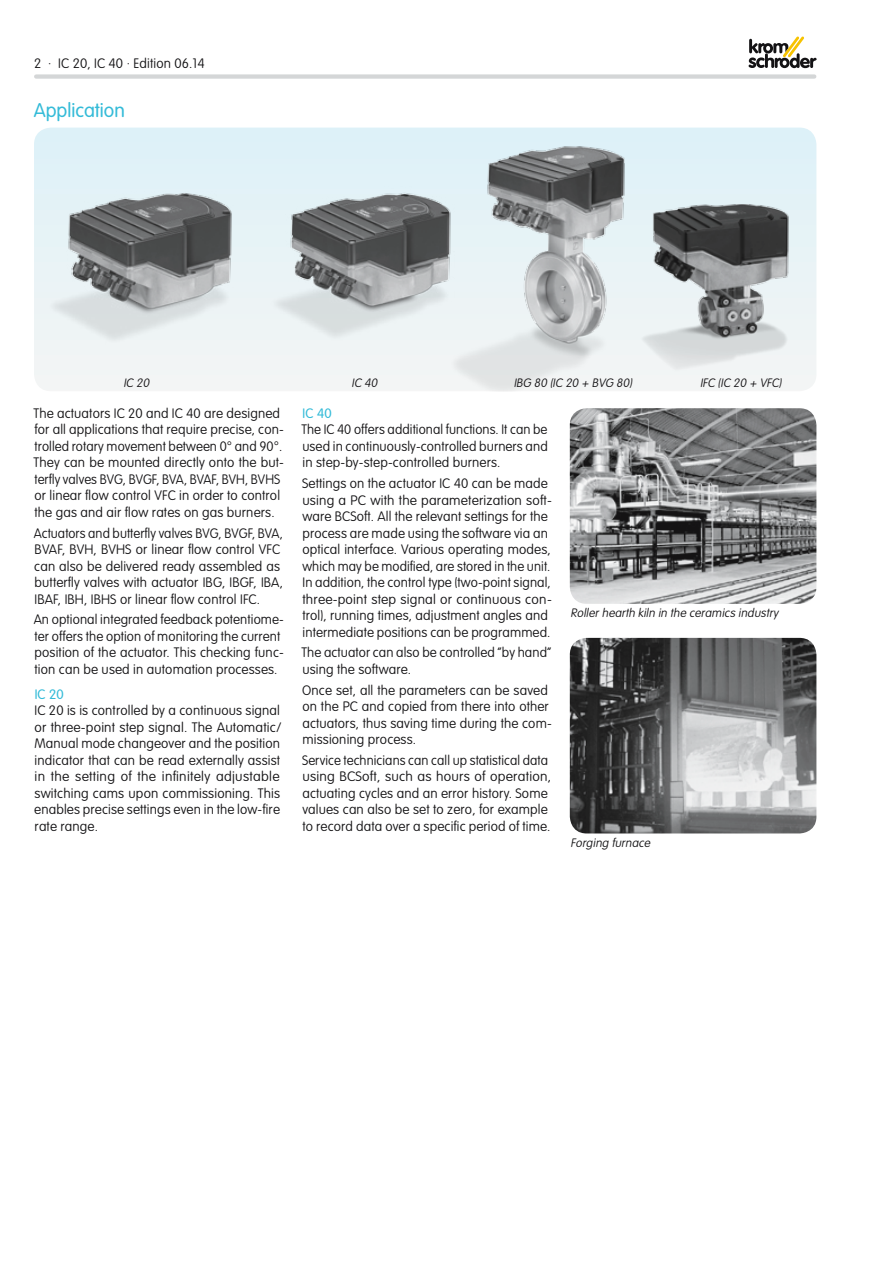
<style>
.page{position:relative;width:893px;height:1263px;background:#fff}
.page>*{position:absolute;margin:0;border:0;box-sizing:border-box;transform-origin:0 0}
.t1{font:300 19.5px "VAG Rounded Std";color:#34bbd8}
.t2{font:100 13.5px/16.5px "VAG Rounded Std";letter-spacing:.01em;color:#131214}
.t3{font:300 13.5px "VAG Rounded Std";letter-spacing:.01em;color:#34bbd8}
.t4{font:italic 100 12px "VAG Rounded Std";color:#131214}
</style>
<div class="page">
<svg style="left:749px;top:36px;width:68px;height:32px"></svg>
<div style="left:36px;top:74px;width:778px;height:5px;background:#d4d6d7"></div>
<img style="left:570px;top:408px;width:246px;height:196px">
<img style="left:570px;top:638px;width:246px;height:195px">
<svg style="left:34px;top:128px;width:782px;height:262px"></svg>
<img style="left:40px;top:192px;width:194px;height:161px">
<img style="left:634px;top:204px;width:156px;height:175px">
<img style="left:267px;top:186px;width:180px;height:163px">
<img style="left:447px;top:145px;width:181px;height:246px">
<p class="t2" style="left:34px;top:56px;width:172px">2 · IC 20, IC 40 · Edition 06.14</p>
<h1 class="t1" style="left:34px;top:99px;width:93px">Application</h1>
<p class="t4" style="left:123px;top:376px;width:30px">IC 20</p>
<p class="t4" style="left:351px;top:376px;width:30px">IC 40</p>
<p class="t4" style="left:514px;top:376px;width:122px">IBG 80 (IC 20 + BVG 80)</p>
<p class="t4" style="left:700px;top:376px;width:85px">IFC (IC 20 + VFC)</p>
<p class="t2" style="left:34px;top:405px;width:252px">The actuators IC 20 and IC 40 are designed for all applications that require precise, con&shy;trolled rotary movement between 0° and 90°.<br>They can be mounted directly onto the but&shy;terfly valves BVG, BVGF, BVA, BVAF, BVH, BVHS or linear flow control VFC in order to control the gas and air flow rates on gas burners.</p>
<p class="t2" style="left:34px;top:525px;width:251px">Actuators and butterfly valves BVG, BVGF, BVA, BVAF, BVH, BVHS or linear flow control VFC can also be delivered ready assembled as butterfly valves with actuator IBG, IBGF, IBA, IBAF, IBH, IBHS or linear flow control IFC.</p>
<p class="t2" style="left:34px;top:612px;width:252px">An optional integrated feedback potentiome&shy;ter offers the option of monitoring the current position of the actuator. This checking func&shy;tion can be used in automation processes.</p>
<p class="t3" style="left:35px;top:686px;width:31px">IC 20</p>
<p class="t2" style="left:34px;top:703px;width:249px">IC 20 is is controlled by a continuous signal or three-point step signal. The Automatic/ Manual mode changeover and the position indicator that can be read externally assist in the setting of the infinitely adjustable switching cams upon commissioning. This enables precise settings even in the low-fire rate range.</p>
<p class="t3" style="left:303px;top:405px;width:31px">IC 40</p>
<p class="t2" style="left:301px;top:422px;width:248px;text-align:justify">The IC 40 offers additional functions. It can be used in continuously-controlled burners and in step-by-step-controlled burners.</p>
<p class="t2" style="left:302px;top:476px;width:251px">Settings on the actuator IC 40 can be made using a PC with the parameterization soft&shy;ware BCSoft. All the relevant settings for the process are made using the software via an optical interface. Various operating modes, which may be modified, are stored in the unit.<br>In addition, the control type (two-point signal, three-point step signal or continuous con&shy;trol), running times, adjustment angles and intermediate positions can be programmed.</p>
<p class="t2" style="left:301px;top:645px;width:251px">The actuator can also be controlled “by hand” using the software.</p>
<p class="t2" style="left:302px;top:682px;width:251px">Once set, all the parameters can be saved on the PC and copied from there into other actuators, thus saving time during the com&shy;missioning process.</p>
<p class="t2" style="left:302px;top:752px;width:250px">Service technicians can call up statistical data using BCSoft, such as hours of operation, actuating cycles and an error history. Some values can also be set to zero, for example to record data over a specific period of time.</p>
<p class="t4" style="left:570px;top:606px;width:212px">Rollerhearth kiln in the ceramics industry</p>
<p class="t4" style="left:570px;top:836px;width:84px">Forging furnace</p>
</div>
